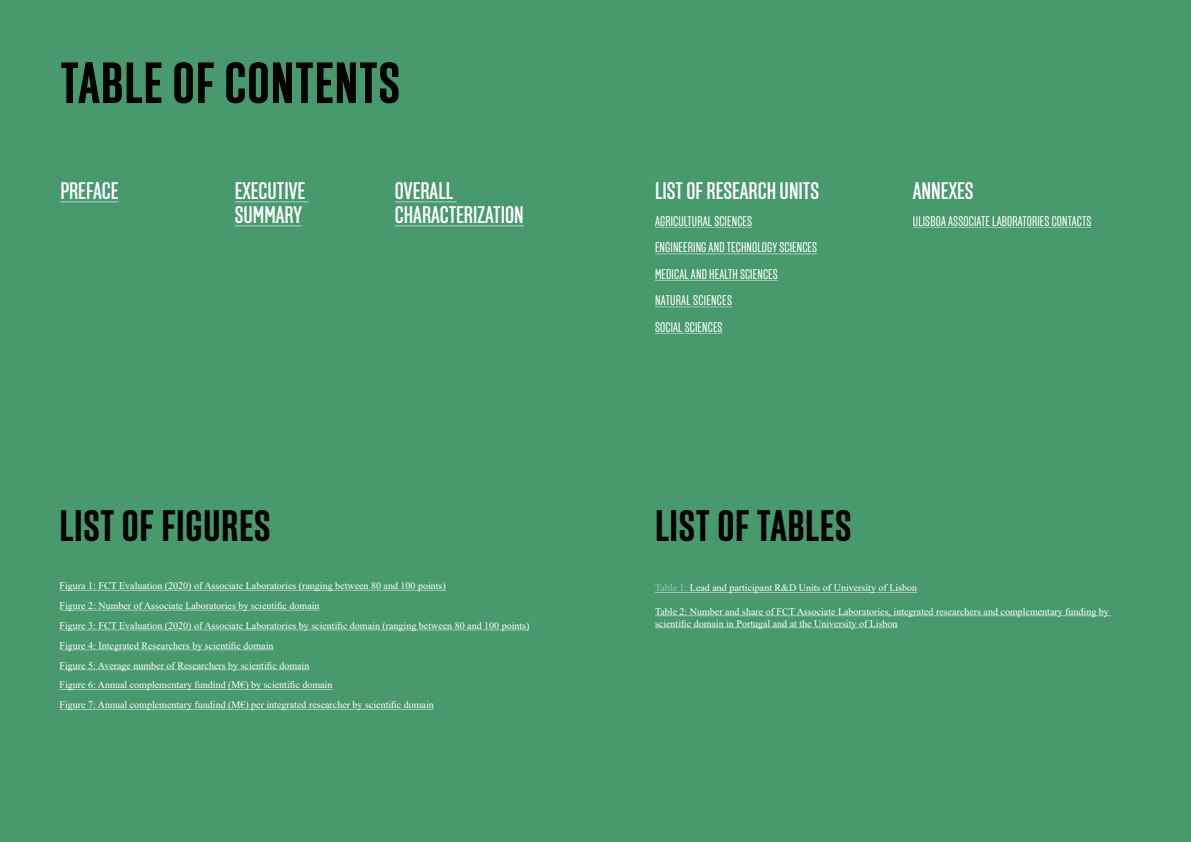
<style>
.page{position:relative;width:1191px;height:842px;background:#48996b}
.page>*{position:absolute;margin:0;border:0;box-sizing:border-box;transform-origin:0 0}
.t1{font:700 58px "Solido Compressed";letter-spacing:.015em;color:#000}
.t2{font:700 44px "Solido Compressed";letter-spacing:.015em;color:#000}
.t3{font:500 24px/24px "Solido Compressed";color:#fff}
.t4{font:14px/26.5px "Solido Compressed";letter-spacing:.01em;color:#fff}
.t5{font:10px/19.8px "Times New Roman";color:#fff}
.s1{color:#a0c8c8}
</style>
<div class="page">
<hr style="left:60px;top:590px;width:386px;height:1px;background:#a0c8c8">
<hr style="left:60px;top:610px;width:259px;height:1px;background:#a0c8c8">
<hr style="left:60px;top:630px;width:469px;height:1px;background:#a0c8c8">
<hr style="left:60px;top:650px;width:213px;height:1px;background:#a0c8c8">
<hr style="left:60px;top:669px;width:249px;height:1px;background:#a0c8c8">
<hr style="left:60px;top:689px;width:272px;height:1px;background:#a0c8c8">
<hr style="left:60px;top:709px;width:374px;height:1px;background:#a0c8c8">
<hr style="left:395px;top:201px;width:62px;height:1px;background:#a0c8c8">
<hr style="left:395px;top:225px;width:129px;height:1px;background:#a0c8c8">
<hr style="left:655px;top:227px;width:97px;height:1px;background:#a0c8c8">
<hr style="left:655px;top:253px;width:162px;height:1px;background:#a0c8c8">
<hr style="left:655px;top:280px;width:122px;height:1px;background:#a0c8c8">
<hr style="left:655px;top:306px;width:77px;height:1px;background:#a0c8c8">
<hr style="left:655px;top:333px;width:67px;height:1px;background:#a0c8c8">
<hr style="left:60px;top:201px;width:58px;height:1px;background:#a0c8c8">
<hr style="left:235px;top:201px;width:73px;height:1px;background:#a0c8c8">
<hr style="left:235px;top:225px;width:67px;height:1px;background:#a0c8c8">
<hr style="left:913px;top:227px;width:178px;height:1px;background:#a0c8c8">
<hr style="left:655px;top:592px;width:262px;height:1px;background:#a0c8c8">
<hr style="left:655px;top:615px;width:456px;height:1px;background:#a0c8c8">
<hr style="left:655px;top:627px;width:242px;height:1px;background:#a0c8c8">
<h1 class="t1" style="left:60px;top:50px;width:341px">TABLE OF CONTENTS</h1>
<h3 class="t3" style="left:60px;top:180px;width:60px">PREFACE</h3>
<h3 class="t3" style="left:235px;top:180px;width:72px">EXECUTIVE<br>SUMMARY</h3>
<h3 class="t3" style="left:913px;top:180px;width:62px">ANNEXES</h3>
<h3 class="t3" style="left:395px;top:180px;width:130px">OVERALL<br>CHARACTERIZATION</h3>
<h3 class="t3" style="left:655px;top:180px;width:166px">LIST OF RESEARCH UNITS</h3>
<h3 class="t4" style="left:655px;top:208px;width:164px">AGRICULTURAL SCIENCES<br>ENGINEERING AND TECHNOLOGY SCIENCES<br>MEDICAL AND HEALTH SCIENCES<br>NATURAL SCIENCES<br>SOCIAL SCIENCES</h3>
<h3 class="t4" style="left:913px;top:208px;width:180px">ULISBOA ASSOCIATE LABORATORIES CONTACTS</h3>
<h2 class="t2" style="left:60px;top:501px;width:213px">LIST OF FIGURES</h2>
<p class="t5" style="left:60px;top:576px;width:471px">Figura 1: FCT Evaluation (2020) of Associate Laboratories (ranging between 80 and 100 points)<br>Figure 2: Number of Associate Laboratories by scientific domain<br>Figure 3: FCT Evaluation (2020) of Associate Laboratories by scientific domain (ranging between 80 and 100 points)<br>Figure 4: Integrated Researchers by scientific domain<br>Figure 5: Average number of Researchers by scientific domain<br>Figure 6: Annual complementary fundind (M€) by scientific domain<br>Figure 7: Annual complementary fundind (M€) per integrated researcher by scientific domain</p>
<h2 class="t2" style="left:655px;top:501px;width:198px">LIST OF TABLES</h2>
<p class="t5" style="left:655px;top:578px;width:264px"><span class="s1">Table 1:</span> Lead and participant R&amp;D Units of University of Lisbon</p>
<p class="t5" style="left:655px;top:605px;width:455px;line-height:12px">Table 2: Number and share of FCT Associate Laboratories, integrated researchers and complementary funding by scientific domain in Portugal and at the University of Lisbon</p>
</div>
